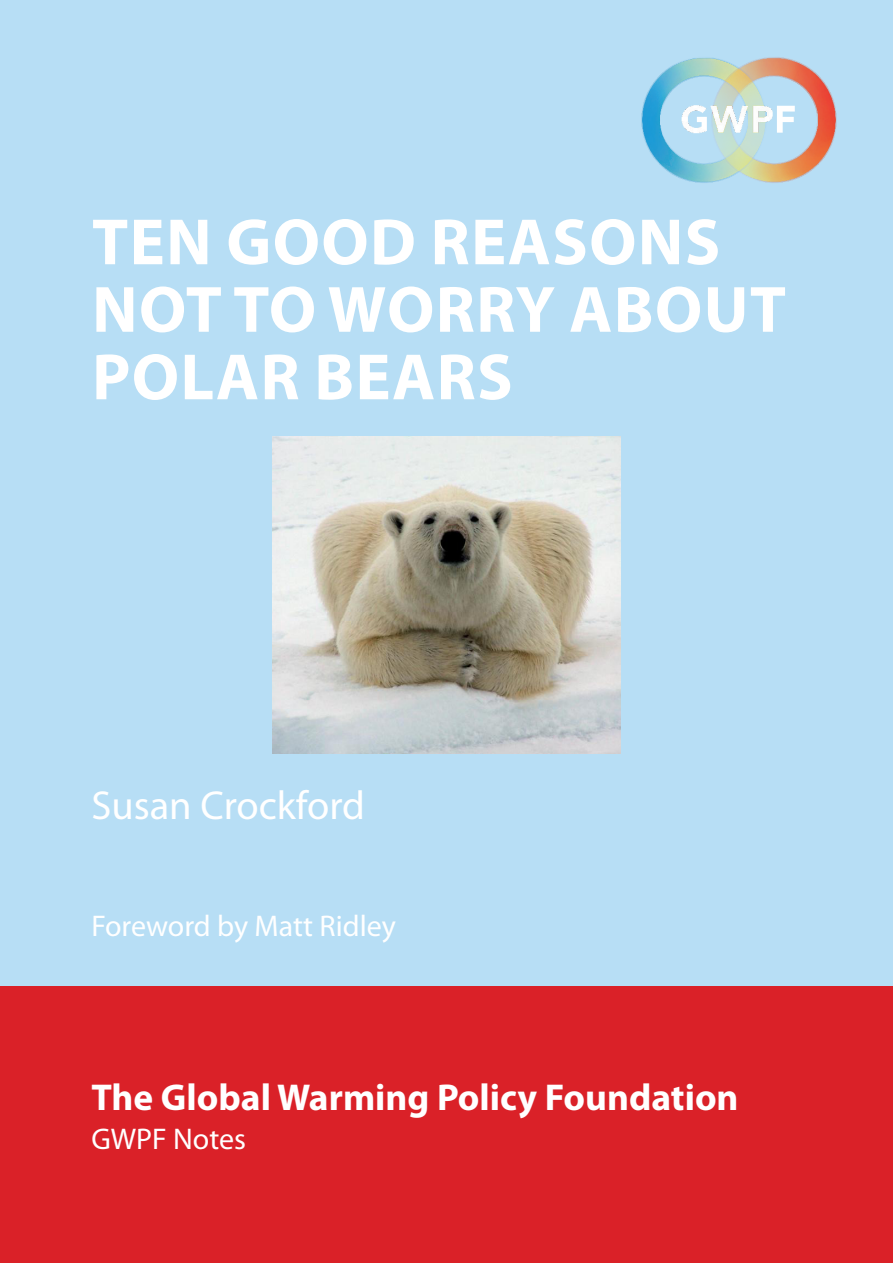
<style>
.page{position:relative;width:893px;height:1263px;background:#fff}
.page>*{position:absolute;margin:0;border:0;box-sizing:border-box;transform-origin:0 0}
.t1{font:700 66px/67.5px "Myriad Pro";letter-spacing:.02em;color:#fff}
.t2{font:40.5px "Myriad Pro";color:#fff}
.t3{font:700 37.5px "Myriad Pro";color:#fff}
.t4{font:30px "Myriad Pro";color:#fff}
</style>
<div class="page">
<div style="left:0;top:0;width:893px;height:986px;background:#b7def5"></div>
<div style="left:0;top:986px;width:893px;height:277px;background:#da2128"></div>
<img style="left:641px;top:57px;width:196px;height:126px">
<img style="left:272px;top:436px;width:349px;height:317px">
<p class="t1" style="left:92px;top:206px;width:695px">TEN GOOD REASONS<br>NOT TO WORRY ABOUT<br>POLAR BEARS</p>
<p class="t2" style="left:91px;top:781px;width:275px">Susan Crockford</p>
<p class="t4" style="left:91px;top:908px;width:306px">Foreword by Matt Ridley</p>
<p class="t3" style="left:91px;top:1073px;width:649px">The Global Warming Policy Foundation</p>
<p class="t4" style="left:91px;top:1121px;width:156px">GWPF Notes</p>
</div>
